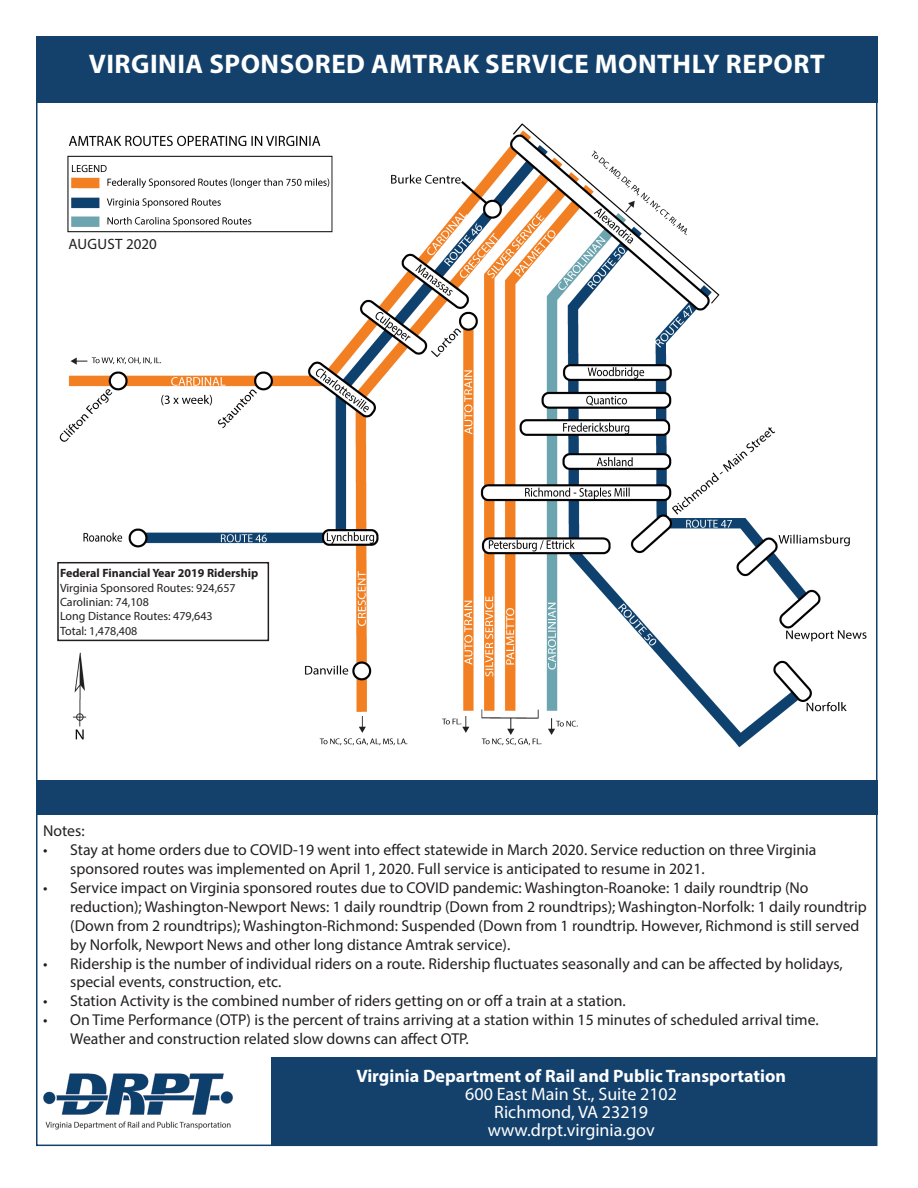
<style>
.page{position:relative;width:918px;height:1188px;background:#fff}
.page>*{position:absolute;margin:0;border:0;box-sizing:border-box;transform-origin:0 0}
.t1{font:700 27px "Myriad Pro";letter-spacing:.02em;color:#fff}
.t2{font:18px/18px "Myriad Pro";color:#fff;text-align:center}
.t3{font:700 18px "Myriad Pro";color:#fff}
.t4{font:15.75px/18.9px "Myriad Pro";color:#231f20}
.t5{font:15px "Myriad Pro";letter-spacing:.01em;color:#231f20}
.t6{font:12px "Myriad Pro";color:#231f20}
.t7{font:700 12px "Myriad Pro";color:#231f20}
</style>
<div class="page">
<div style="left:271px;top:1057px;width:606px;height:88px;background:#14416c"></div>
<div style="left:36px;top:36px;width:842px;height:67px;background:#14416c"></div>
<img style="left:43px;top:1073px;width:190px;height:57px">
<img style="left:57px;top:123px;width:810px;height:625px">
<div style="left:37px;top:780px;width:841px;height:35px;background:#14416c"></div>
<div style="left:57px;top:562px;width:212px;height:79px;border:2px solid #231f20"></div>
<h1 class="t1" style="left:89px;top:46px;width:738px">VIRGINIA SPONSORED AMTRAK SERVICE MONTHLY REPORT</h1>
<p class="t5" style="left:69px;top:235px;width:90px">AUGUST 2020</p>
<p class="t7" style="left:60px;top:565px;width:200px">Federal Financial Year 2019 Ridership</p>
<p class="t6" style="left:60px;top:580px;width:177px">Virginia Sponsored Routes: 924,657</p>
<p class="t6" style="left:60px;top:595px;width:90px">Carolinian: 74,108</p>
<p class="t6" style="left:60px;top:609px;width:154px">Long Distance Routes: 479,643</p>
<p class="t6" style="left:60px;top:623px;width:79px">Total: 1,478,408</p>
<p class="t4" style="left:43px;top:821px;width:43px">Notes:</p>
<p class="t4" style="left:70px;top:840px;width:748px;text-indent:-27px">• Stay at home orders due to COVID-19 went into effect statewide in March 2020. Service reduction on three Virginia sponsored routes was implemented on April 1, 2020. Full service is anticipated to resume in 2021.</p>
<p class="t4" style="left:70px;top:878px;width:798px;text-indent:-27px">• Service impact on Virginia sponsored routes due to COVID pandemic: Washington-Roanoke: 1 daily roundtrip (No reduction); Washington-Newport News: 1 daily roundtrip (Down from 2 roundtrips); Washington-Norfolk: 1 daily roundtrip (Down from 2 roundtrips); Washington-Richmond: Suspended (Down from 1 roundtrip. However, Richmond is still served by Norfolk, Newport News and other long distance Amtrak service).</p>
<p class="t4" style="left:70px;top:954px;width:774px;text-indent:-27px">• Ridership is the number of individual riders on a route. Ridership fluctuates seasonally and can be affected by holidays, special events, construction, etc.</p>
<p class="t4" style="left:43px;top:991px;width:584px">• Station Activity is the combined number of riders getting on or off a train at a station.</p>
<p class="t4" style="left:70px;top:1010px;width:750px;text-indent:-27px">• On Time Performance (OTP) is the percent of trains arriving at a station within 15 minutes of scheduled arrival time.<br>Weather and construction related slow downs can affect OTP.</p>
<p class="t3" style="left:356px;top:1064px;width:431px">Virginia Department of Rail and Public Transportation</p>
<p class="t2" style="left:465px;top:1085px;width:213px">600 East Main St., Suite 2102<br>Richmond, VA 23219 www.drpt.virginia.gov</p>
</div>
